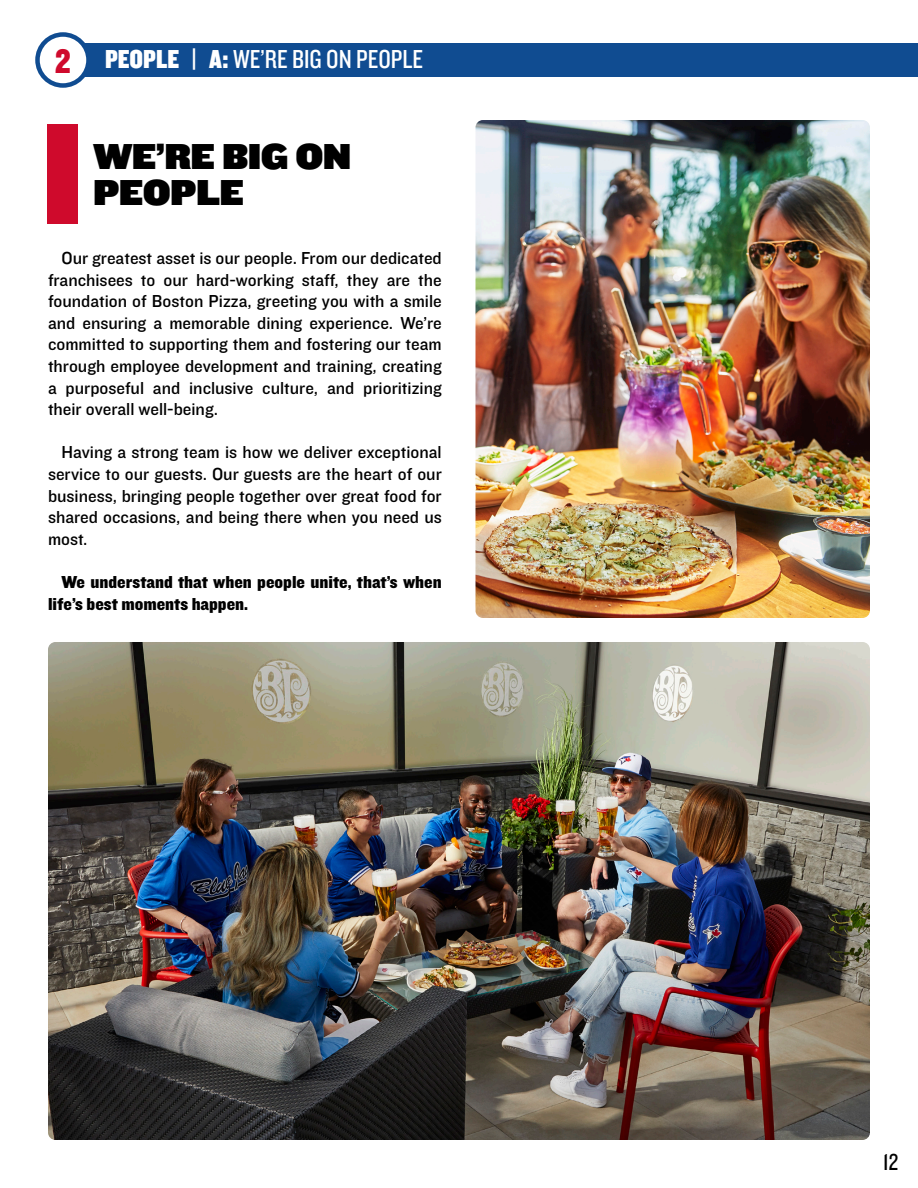
<style>
.page{position:relative;width:918px;height:1188px;background:#fff}
.page>*{position:absolute;margin:0;border:0;box-sizing:border-box;transform-origin:0 0}
.t1{font:37.5px/36px "Knockout 92 Ultmt Cruiserwt";color:#000}
.t2{font:35.25px "Knockout 70 Full Welterwt";color:#cf0a2c}
.t3{font:27px "Knockout 29 Junior Ltweight";color:#fff}
.t4{font:24px "Knockout 29 Junior Ltweight";color:#000}
.t5{font:18px/21.6px "Knockout 31 Junior Middlewt";color:#000;text-align:justify}
.t6{font:18px/21.6px "Knockout 71 Full Middlewt";color:#000}
.s1{font-family:"Knockout 70 Full Welterwt"}
.s2{font-family:"Knockout 72 Full Cruiserwt"}
</style>
<div class="page">
<div style="left:74px;top:43px;width:844px;height:34px;background:#104c91"></div>
<div style="left:38px;top:34px;width:50px;height:52px;background:#fff;border-radius:50%"></div>
<div style="left:35px;top:32px;width:56px;height:56px;border:4px solid #104c91;border-radius:50%"></div>
<div style="left:48px;top:124px;width:30px;height:100px;background:#cf0a2c"></div>
<img style="left:48px;top:642px;width:822px;height:498px">
<img style="left:476px;top:120px;width:394px;height:498px">
<p class="t2" style="left:55px;top:38px;width:18px">2</p>
<p class="t3" style="left:105px;top:42px;width:320px"><span class="s1">PEOPLE | A</span><span class="s2">:</span> WE’RE BIG ON PEOPLE</p>
<p class="t1" style="left:93px;top:137px;width:259px">WE’RE BIG ON<br>PEOPLE</p>
<p class="t5" style="left:48px;top:246px;width:395px;text-indent:14px">Our greatest asset is our people. From our dedicated franchisees to our hard-working staff, they are the foundation of Boston Pizza, greeting you with a smile and ensuring a memorable dining experience. We’re committed to supporting them and fostering our team through employee development and training, creating a purposeful and inclusive culture, and prioritizing their overall well-being.</p>
<p class="t5" style="left:48px;top:441px;width:395px;text-indent:14px">Having a strong team is how we deliver exceptional service to our guests. Our guests are the heart of our business, bringing people together over great food for shared occasions, and being there when you need us most.</p>
<p class="t6" style="left:48px;top:571px;width:395px;text-indent:14px">We understand that when people unite, that’s when life’s best moments happen.</p>
<h3 class="t4" style="left:883px;top:1146px;width:16px">12</h3>
</div>
